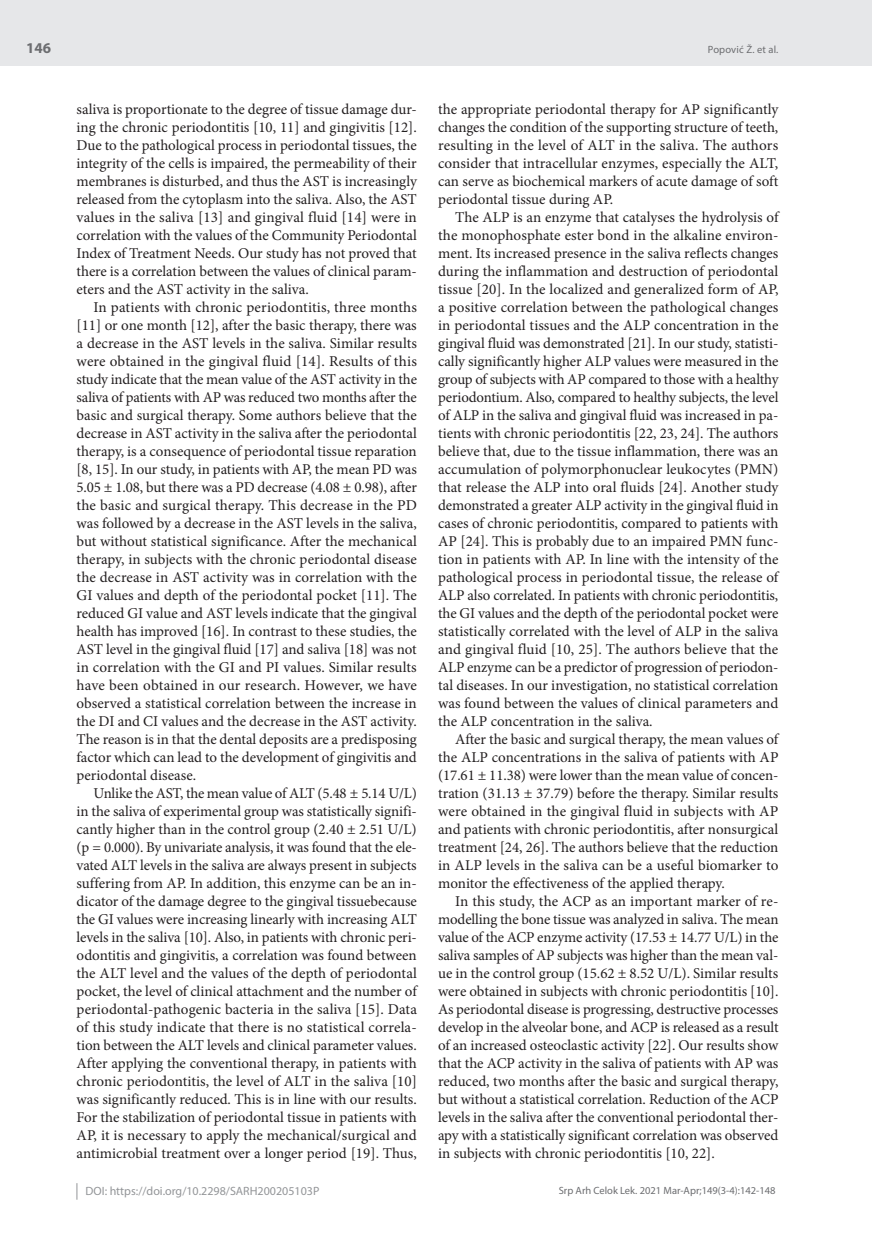
<style>
.page{position:relative;width:872px;height:1234px;background:#fff}
.page>*{position:absolute;margin:0;border:0;box-sizing:border-box;transform-origin:0 0}
.t1{font:15px/18px "Minion Pro";color:#231f20;text-align:justify}
.t2{font:700 15px "Myriad Pro";color:#6c6d70}
.t3{font:12px "Myriad Pro";color:#939598}
.t4{font:10.5px "Myriad Pro";color:#6c6d70}
</style>
<div class="page">
<div style="left:0;top:0;width:872px;height:66px;background:#e6e7e9"></div>
<svg style="left:77px;top:1183px;width:1px;height:16px"></svg>
<p class="t2" style="left:26px;top:38px;width:26px">146</p>
<p class="t1" style="left:77px;top:100px;width:342px">saliva is proportionate to the degree of tissue damage dur&shy;ing the chronic periodontitis [10, 11] and gingivitis [12].<br>Due to the pathological process in periodontal tissues, the integrity of the cells is impaired, the permeability of their membranes is disturbed, and thus the AST is increasingly released from the cytoplasm into the saliva. Also, the AST values in the saliva [13] and gingival fluid [14] were in correlation with the values of the Community Periodontal Index of Treatment Needs. Our study has not proved that there is a correlation between the values of clinical param&shy;eters and the AST activity in the saliva.</p>
<p class="t1" style="left:77px;top:298px;width:342px;text-indent:17px">In patients with chronic periodontitis, three months [11] or one month [12], after the basic therapy, there was a decrease in the AST levels in the saliva. Similar results were obtained in the gingival fluid [14]. Results of this study indicate that the mean value of the AST activity in the saliva of patients with AP was reduced two months after the basic and surgical therapy. Some authors believe that the decrease in AST activity in the saliva after the periodontal therapy, is a consequence of periodontal tissue reparation [8, 15]. In our study, in patients with AP, the mean PD was 5.05 ± 1.08, but there was a PD decrease (4.08 ± 0.98), after the basic and surgical therapy. This decrease in the PD was followed by a decrease in the AST levels in the saliva, but without statistical significance. After the mechanical therapy, in subjects with the chronic periodontal disease the decrease in AST activity was in correlation with the GI values and depth of the periodontal pocket [11]. The reduced GI value and AST levels indicate that the gingival health has improved [16]. In contrast to these studies, the AST level in the gingival fluid [17] and saliva [18] was not in correlation with the GI and PI values. Similar results have been obtained in our research. However, we have observed a statistical correlation between the increase in the DI and CI values and the decrease in the AST activity.<br>The reason is in that the dental deposits are a predisposing factor which can lead to the development of gingivitis and periodontal disease.</p>
<p class="t1" style="left:77px;top:784px;width:342px;text-indent:17px">Unlike the AST, the mean value of ALT (5.48 ± 5.14 U/L) in the saliva of experimental group was statistically signifi&shy;cantly higher than in the control group (2.40 ± 2.51 U/L) (p = 0.000). By univariate analysis, it was found that the ele&shy;vated ALT levels in the saliva are always present in subjects suffering from AP. In addition, this enzyme can be an in&shy;dicator of the damage degree to the gingival tissuebecause the GI values were increasing linearly with increasing ALT levels in the saliva [10]. Also, in patients with chronic peri&shy;odontitis and gingivitis, a correlation was found between the ALT level and the values of the depth of periodontal pocket, the level of clinical attachment and the number of periodontal-pathogenic bacteria in the saliva [15]. Data of this study indicate that there is no statistical correla&shy;tion between the ALT levels and clinical parameter values.<br>After applying the conventional therapy, in patients with chronic periodontitis, the level of ALT in the saliva [10] was significantly reduced. This is in line with our results.<br>For the stabilization of periodontal tissue in patients with AP, it is necessary to apply the mechanical/surgical and antimicrobial treatment over a longer period [19]. Thus,</p>
<p class="t3" style="left:86px;top:1183px;width:235px">DOI: https://doi.org/10.2298/SARH200205103P</p>
<p class="t4" style="left:708px;top:43px;width:72px">Popović Ž. et al.</p>
<p class="t1" style="left:438px;top:100px;width:342px">the appropriate periodontal therapy for AP significantly changes the condition of the supporting structure of teeth, resulting in the level of ALT in the saliva. The authors consider that intracellular enzymes, especially the ALT, can serve as biochemical markers of acute damage of soft periodontal tissue during AP.</p>
<p class="t1" style="left:438px;top:208px;width:342px;text-indent:17px">The ALP is an enzyme that catalyses the hydrolysis of the monophosphate ester bond in the alkaline environ&shy;ment. Its increased presence in the saliva reflects changes during the inflammation and destruction of periodontal tissue [20]. In the localized and generalized form of AP, a positive correlation between the pathological changes in periodontal tissues and the ALP concentration in the gingival fluid was demonstrated [21]. In our study, statisti&shy;cally significantly higher ALP values were measured in the group of subjects with AP compared to those with a healthy periodontium. Also, compared to healthy subjects, the level of ALP in the saliva and gingival fluid was increased in pa&shy;tients with chronic periodontitis [22, 23, 24]. The authors believe that, due to the tissue inflammation, there was an accumulation of polymorphonuclear leukocytes (PMN) that release the ALP into oral fluids [24]. Another study demonstrated a greater ALP activity in the gingival fluid in cases of chronic periodontitis, compared to patients with AP [24]. This is probably due to an impaired PMN func&shy;tion in patients with AP. In line with the intensity of the pathological process in periodontal tissue, the release of ALP also correlated. In patients with chronic periodontitis, the GI values and the depth of the periodontal pocket were statistically correlated with the level of ALP in the saliva and gingival fluid [10, 25]. The authors believe that the ALP enzyme can be a predictor of progression of periodon&shy;tal diseases. In our investigation, no statistical correlation was found between the values of clinical parameters and the ALP concentration in the saliva.</p>
<p class="t1" style="left:438px;top:730px;width:342px;text-indent:17px">After the basic and surgical therapy, the mean values of the ALP concentrations in the saliva of patients with AP (17.61 ± 11.38) were lower than the mean value of concen&shy;tration (31.13 ± 37.79) before the therapy. Similar results were obtained in the gingival fluid in subjects with AP and patients with chronic periodontitis, after nonsurgical treatment [24, 26]. The authors believe that the reduction in ALP levels in the saliva can be a useful biomarker to monitor the effectiveness of the applied therapy.</p>
<p class="t1" style="left:438px;top:892px;width:342px;text-indent:17px">In this study, the ACP as an important marker of re&shy;modelling the bone tissue was analyzed in saliva. The mean value of the ACP enzyme activity (17.53 ± 14.77 U/L) in the saliva samples of AP subjects was higher than the mean val&shy;ue in the control group (15.62 ± 8.52 U/L). Similar results were obtained in subjects with chronic periodontitis [10].<br>As periodontal disease is progressing, destructive processes develop in the alveolar bone, and ACP is released as a result of an increased osteoclastic activity [22]. Our results show that the ACP activity in the saliva of patients with AP was reduced, two months after the basic and surgical therapy, but without a statistical correlation. Reduction of the ACP levels in the saliva after the conventional periodontal ther&shy;apy with a statistically significant correlation was observed in subjects with chronic periodontitis [10, 22].</p>
<p class="t4" style="left:559px;top:1184px;width:218px">Srp Arh Celok Lek. 2021 Mar-Apr;149(3-4):142-148</p>
</div>
